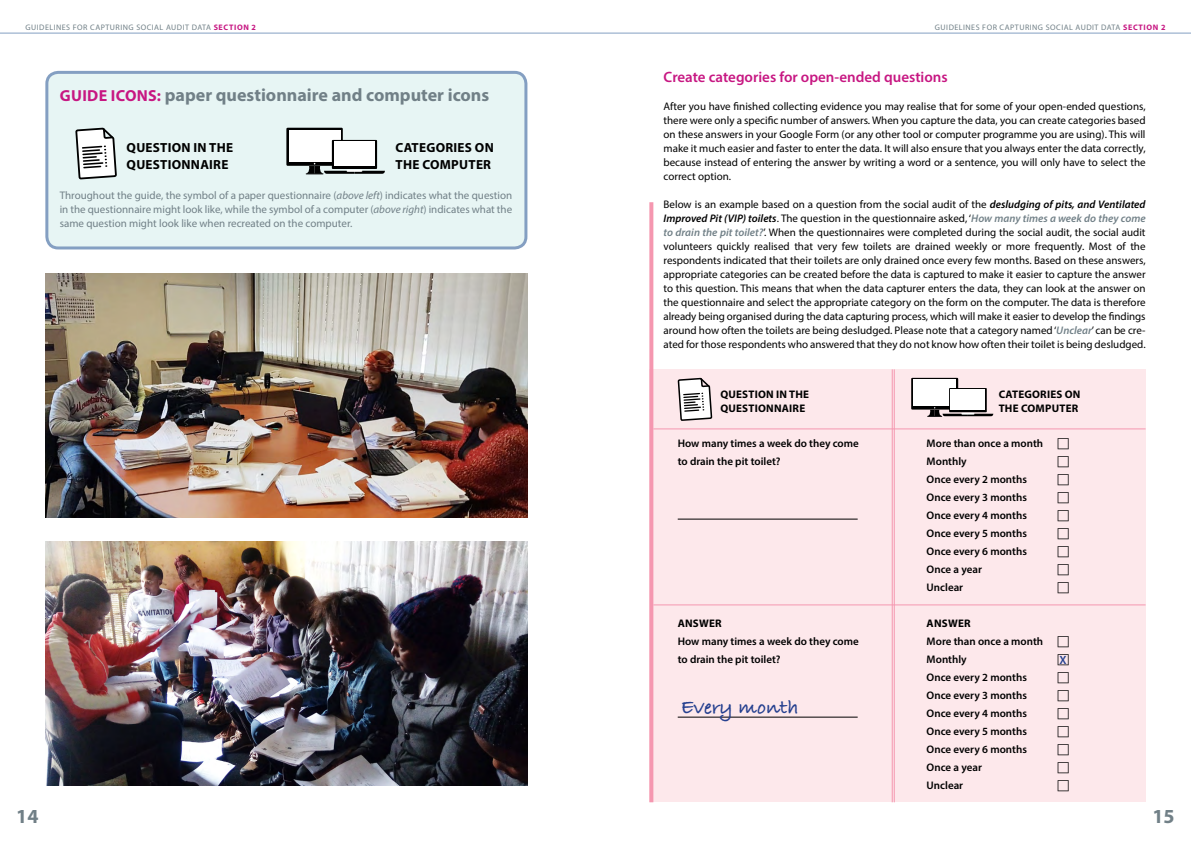
<style>
.page{position:relative;width:1191px;height:842px;background:#fff}
.page>*{position:absolute;margin:0;border:0;box-sizing:border-box;transform-origin:0 0}
.t1{font:700 20.9px "Bradley Hand ITC";color:#25408f}
.t2{font:700 20px "Myriad Pro";color:#718087}
.t3{font:700 18px "Myriad Pro";color:#718087}
.t4{font:600 15px "Myriad Pro";color:#c71782}
.t5{font:700 13.2px "Myriad Pro";letter-spacing:.02em;color:#000}
.t6{font:600 12px "Myriad Pro";color:#25408f}
.t7{font:11px/14px "Myriad Pro";color:#000;text-align:justify}
.t8{font:600 11px/18px "Myriad Pro";color:#000}
.t9{font:11px/14px "Myriad Pro";color:#718087;text-align:justify}
.t10{font:700 11px "Myriad Pro";letter-spacing:.02em;color:#000}
.t11{font:8px "Myriad Pro";letter-spacing:.06em;color:#718087}
.s1{font-weight:700;color:#c71782}
.s2{font-size:16px;color:#c71782}
.s3{font-style:italic}
.s4{font-weight:600;font-style:italic}
.s5{font-weight:600;font-style:italic;color:#718087}
</style>
<div class="page">
<hr style="left:0;top:33px;width:1191px;height:1px;background:#849fc2">
<div style="left:47px;top:72px;width:479px;height:176px;background:#e7f5f4;border-radius:11px"></div>
<div style="left:45px;top:71px;width:482px;height:178px;border:3px solid #849fc2;border-radius:11px"></div>
<div style="left:649px;top:369px;width:496px;height:433px;background:#fde8eb"></div>
<hr style="left:677px;top:519px;width:180px;height:1px;background:#000">
<hr style="left:677px;top:717px;width:180px;height:1px;background:#000">
<svg style="left:649px;top:202px;width:4px;height:600px;background:#f59fb6"></svg>
<svg style="left:911px;top:378px;width:47px;height:32px"></svg>
<div style="left:913px;top:380px;width:43px;height:26px;background:#fff"></div>
<div style="left:949px;top:388px;width:37px;height:24px;background:#fff"></div>
<svg style="left:927px;top:407px;width:66px;height:10px"></svg>
<svg style="left:678px;top:377px;width:34px;height:53px"></svg>
<hr style="left:653px;top:428px;width:492px;height:1px;background:#f597b0">
<hr style="left:653px;top:604px;width:492px;height:1px;background:#f597b0">
<hr style="left:893px;top:369px;width:1px;height:433px;background:#f597b0">
<hr style="left:891px;top:369px;width:1px;height:433px;background:#f597b0">
<div style="left:286px;top:128px;width:57px;height:38px;background:#000"></div>
<div style="left:289px;top:130px;width:51px;height:32px;background:#fff"></div>
<svg style="left:332px;top:140px;width:45px;height:29px"></svg>
<div style="left:334px;top:142px;width:41px;height:24px;background:#fff"></div>
<svg style="left:306px;top:163px;width:79px;height:12px"></svg>
<svg style="left:76px;top:127px;width:40px;height:53px;background:#bcbebd"></svg>
<img style="left:45px;top:541px;width:482px;height:244px">
<img style="left:45px;top:273px;width:482px;height:244px">
<p class="t11" style="left:26px;top:22px;width:232px">GUIDELINES FOR CAPTURING SOCIAL AUDIT DATA <span class="s1">SECTION 2</span></p>
<p class="t11" style="left:935px;top:22px;width:232px">GUIDELINES FOR CAPTURING SOCIAL AUDIT DATA <span class="s1">SECTION 2</span></p>
<h3 class="t3" style="left:60px;top:84px;width:431px"><span class="s2">GUIDE ICONS:</span> paper questionnaire and computer icons</h3>
<p class="t5" style="left:127px;top:139px;width:108px">QUESTION IN THE</p>
<p class="t5" style="left:395px;top:139px;width:100px">CATEGORIES ON</p>
<p class="t5" style="left:127px;top:156px;width:103px">QUESTIONNAIRE</p>
<p class="t5" style="left:395px;top:156px;width:97px">THE COMPUTER</p>
<p class="t9" style="left:60px;top:189px;width:454px">Throughout the guide, the symbol of a paper questionnaire (<span class="s3">above left</span>) indicates what the question in the questionnaire might look like, while the symbol of a computer (<span class="s3">above right</span>) indicates what the same question might look like when recreated on the computer.</p>
<h3 class="t4" style="left:663px;top:68px;width:286px">Create categories for open-ended questions</h3>
<p class="t7" style="left:663px;top:99px;width:483px">After you have finished collecting evidence you may realise that for some of your open-ended questions, there were only a specific number of answers. When you capture the data, you can create categories based on these answers in your Google Form (or any other tool or computer programme you are using). This will make it much easier and faster to enter the data. It will also ensure that you always enter the data correctly, because instead of entering the answer by writing a word or a sentence, you will only have to select the correct option.</p>
<p class="t7" style="left:663px;top:197px;width:483px">Below is an example based on a question from the social audit of the <span class="s4">desludging of pits, and Ventilated Improved Pit (VIP) toilets</span>. The question in the questionnaire asked, ‘<span class="s5">How many times a week do they come to drain the pit toilet?</span>’. When the questionnaires were completed during the social audit, the social audit volunteers quickly realised that very few toilets are drained weekly or more frequently. Most of the respondents indicated that their toilets are only drained once every few months. Based on these answers, appropriate categories can be created before the data is captured to make it easier to capture the answer to this question. This means that when the data capturer enters the data, they can look at the answer on the questionnaire and select the appropriate category on the form on the computer. The data is therefore already being organised during the data capturing process, which will make it easier to develop the findings around how often the toilets are being desludged. Please note that a category named ‘<span class="s5">Unclear</span>’ can be cre&shy;ated for those respondents who answered that they do not know how often their toilet is being desludged.</p>
<p class="t10" style="left:720px;top:387px;width:90px">QUESTION IN THE</p>
<p class="t10" style="left:998px;top:387px;width:83px">CATEGORIES ON</p>
<p class="t10" style="left:720px;top:401px;width:86px">QUESTIONNAIRE</p>
<p class="t10" style="left:998px;top:401px;width:81px">THE COMPUTER</p>
<p class="t8" style="left:677px;top:434px;width:183px">How many times a week do they come</p>
<p class="t8" style="left:926px;top:434px;width:118px">More than once a month</p>
<p class="t8" style="left:677px;top:452px;width:104px">to drain the pit toilet?</p>
<p class="t8" style="left:926px;top:452px;width:102px">Monthly<br>Once every 2 months<br>Once every 3 months<br>Once every 4 months<br>Once every 5 months<br>Once every 6 months<br>Once a year<br>Unclear</p>
<p class="t10" style="left:677px;top:616px;width:46px">ANSWER</p>
<p class="t10" style="left:926px;top:616px;width:46px">ANSWER</p>
<p class="t8" style="left:677px;top:632px;width:183px">How many times a week do they come</p>
<p class="t8" style="left:926px;top:632px;width:118px">More than once a month</p>
<p class="t8" style="left:677px;top:650px;width:104px">to drain the pit toilet?</p>
<p class="t8" style="left:926px;top:650px;width:102px">Monthly<br>Once every 2 months<br>Once every 3 months<br>Once every 4 months<br>Once every 5 months<br>Once every 6 months<br>Once a year<br>Unclear</p>
<p class="t6" style="left:1059px;top:652px;width:9px">X</p>
<h1 class="t1" style="left:680px;top:696px;width:119px">Every month</h1>
<h2 class="t2" style="left:16px;top:804px;width:24px">14</h2>
<h2 class="t2" style="left:1152px;top:804px;width:24px">15</h2>
</div>
